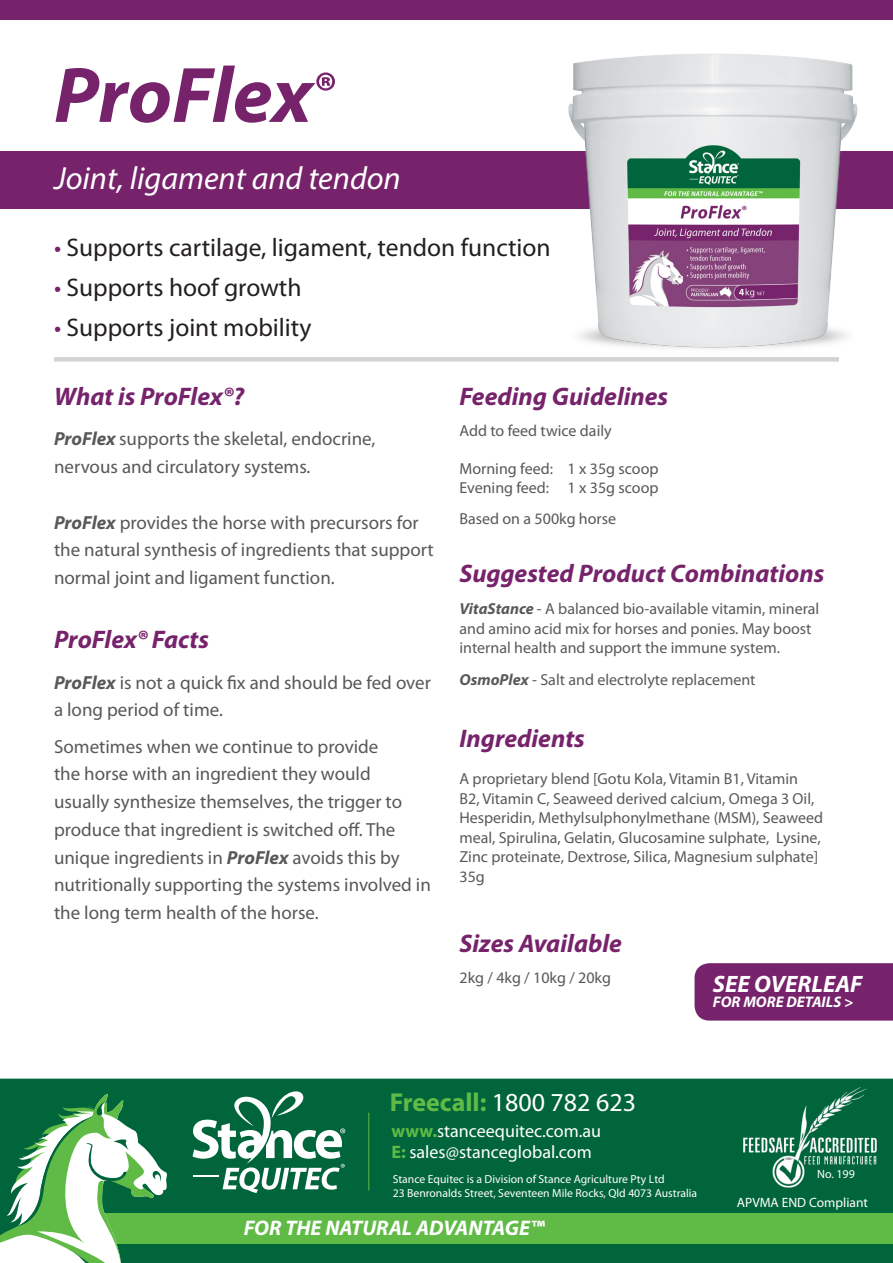
<style>
.page{position:relative;width:893px;height:1263px;background:#fff}
.page>*{position:absolute;margin:0;border:0;box-sizing:border-box;transform-origin:0 0}
.t1{font:italic 700 79.35px "Myriad Pro";color:#76236b}
.t2{font:italic 32.1px "Myriad Pro";color:#fff}
.t3{font:25.95px "Myriad Pro";color:#fff}
.t4{font:italic 700 25.5px "Myriad Pro";color:#76236b}
.t5{font:25.5px "Myriad Pro";color:#231f20}
.t6{font:italic 700 23.85px "Myriad Pro";color:#fff}
.t7{font:italic 700 21.15px "Myriad Pro";color:#fff}
.t8{font:18.9px/27.8px "Myriad Pro";color:#57585a}
.t9{font:18px "Myriad Pro";color:#fff}
.t10{font:15.9px/19.5px "Myriad Pro";color:#58595b}
.t11{font:15.9px/18.8px "Myriad Pro";color:#57585a}
.t12{font:italic 700 15.45px "Myriad Pro";color:#fff}
.t13{font:13.5px "Myriad Pro";color:#fff}
.t14{font:12px "Myriad Pro";color:#fff}
.t15{font:11.7px "Myriad Pro";color:#fff}
.s1{color:#76236b}
.s2{font-weight:700;font-style:italic}
.s3{font-weight:700;color:#60bb46}
</style>
<div class="page">
<div style="left:0;top:151px;width:893px;height:57px;background:#76236b"></div>
<div style="left:54px;top:357px;width:785px;height:5px;background:#d1d2d4"></div>
<div style="left:694px;top:963px;width:199px;height:57px;background:#76236b"></div>
<div style="left:713px;top:974px;width:180px;height:33px;background:#76236b"></div>
<div style="left:0;top:0;width:893px;height:19px;background:#76236b"></div>
<img style="left:536px;top:54px;width:354px;height:308px">
<div style="left:0;top:1079px;width:893px;height:184px;background:#00653b"></div>
<div style="left:42px;top:1213px;width:851px;height:30px;background:#60bb46"></div>
<svg style="left:192px;top:1091px;width:153px;height:102px"></svg>
<hr style="left:368px;top:1113px;width:1px;height:77px;background:#60bb46">
<img style="left:729px;top:1078px;width:161px;height:110px">
<svg style="left:0;top:1094px;width:168px;height:169px"></svg>
<p class="t1" style="left:54px;top:51px;width:281px">ProFlex<sup>®</sup></p>
<p class="t2" style="left:54px;top:158px;width:348px">Joint, ligament and tendon</p>
<p class="t5" style="left:54px;top:232px;width:498px"><span class="s1">•</span> Supports cartilage, ligament, tendon function</p>
<p class="t5" style="left:54px;top:272px;width:249px"><span class="s1">•</span> Supports hoof growth</p>
<p class="t5" style="left:54px;top:312px;width:259px"><span class="s1">•</span> Supports joint mobility</p>
<p class="t4" style="left:54px;top:382px;width:192px">What is ProFlex®?</p>
<p class="t8" style="left:54px;top:425px;width:323px"><span class="s2">ProFlex</span> supports the skeletal, endocrine, nervous and circulatory systems.</p>
<p class="t8" style="left:54px;top:508px;width:381px"><span class="s2">ProFlex</span> provides the horse with precursors for the natural synthesis of ingredients that support normal joint and ligament function.</p>
<p class="t4" style="left:54px;top:625px;width:157px">ProFlex® Facts</p>
<p class="t8" style="left:54px;top:668px;width:378px"><span class="s2">ProFlex</span> is not a quick fix and should be fed over a long period of time.</p>
<p class="t8" style="left:54px;top:732px;width:378px">Sometimes when we continue to provide<br>the horse with an ingredient they would usually synthesize themselves, the trigger to produce that ingredient is switched off. The unique ingredients in <span class="s2">ProFlex</span> avoids this by nutritionally supporting the systems involved in the long term health of the horse.</p>
<p class="t4" style="left:459px;top:382px;width:210px">Feeding Guidelines</p>
<p class="t11" style="left:459px;top:421px;width:154px">Add to feed twice daily</p>
<p class="t11" style="left:459px;top:459px;width:201px">Morning feed: 1 x 35g scoop<br>Evening feed: 1 x 35g scoop</p>
<p class="t11" style="left:459px;top:509px;width:158px">Based on a 500kg horse</p>
<p class="t4" style="left:459px;top:559px;width:366px">Suggested Product Combinations</p>
<p class="t10" style="left:459px;top:599px;width:361px"><span class="s2">VitaStance</span> - A balanced bio-available vitamin, mineral and amino acid mix for horses and ponies. May boost internal health and support the immune system.</p>
<p class="t10" style="left:459px;top:670px;width:298px"><span class="s2">OsmoPlex</span> - Salt and electrolyte replacement</p>
<p class="t4" style="left:459px;top:724px;width:127px">Ingredients</p>
<p class="t10" style="left:459px;top:769px;width:365px">A proprietary blend [Gotu Kola, Vitamin B1, Vitamin<br>B2, Vitamin C, Seaweed derived calcium, Omega 3 Oil, Hesperidin, Methylsulphonylmethane (MSM), Seaweed meal, Spirulina, Gelatin, Glucosamine sulphate, Lysine, Zinc proteinate, Dextrose, Silica, Magnesium sulphate] 35g</p>
<p class="t4" style="left:459px;top:929px;width:164px">Sizes Available</p>
<p class="t11" style="left:459px;top:968px;width:153px">2kg / 4kg / 10kg / 20kg</p>
<p class="t6" style="left:713px;top:970px;width:151px">SEE OVERLEAF</p>
<p class="t12" style="left:713px;top:993px;width:142px">FOR MORE DETAILS &gt;</p>
<p class="t3" style="left:390px;top:1086px;width:248px"><span class="s3">Freecall:</span> 1800 782 623</p>
<p class="t9" style="left:391px;top:1119px;width:211px"><span class="s3">www.</span>stanceequitec.com.au</p>
<p class="t9" style="left:391px;top:1141px;width:202px"><span class="s3">E:</span> sales@stanceglobal.com</p>
<p class="t15" style="left:393px;top:1172px;width:274px">Stance Equitec is a Division of Stance Agriculture Pty Ltd</p>
<p class="t15" style="left:393px;top:1186px;width:306px">23 Benronalds Street, Seventeen Mile Rocks, Qld 4073 Australia</p>
<p class="t7" style="left:244px;top:1216px;width:303px">FOR THE NATURAL ADVANTAGE™</p>
<p class="t14" style="left:817px;top:1166px;width:39px">No. 199</p>
<p class="t13" style="left:737px;top:1194px;width:132px">APVMA END Compliant</p>
</div>
